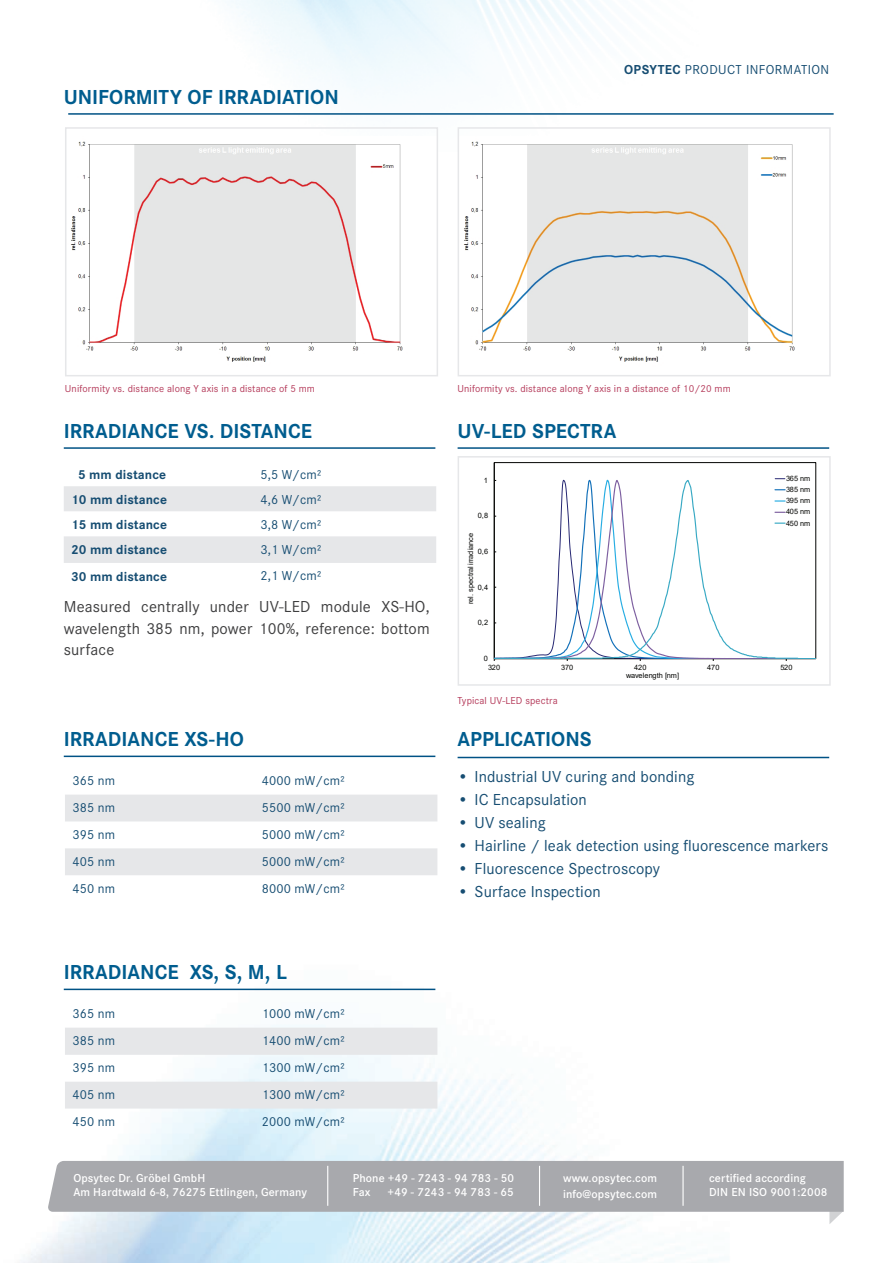
<style>
.page{position:relative;width:893px;height:1263px;background:#fff}
.page>*{position:absolute;margin:0;border:0;box-sizing:border-box;transform-origin:0 0}
.t1{font:700 21px "Corporate S";color:#005d8f}
.t2{font:16.5px "Corporate S";letter-spacing:.005em;color:#164d72}
.t3{font:16.5px/21.8px "Corporate S";letter-spacing:.01em;color:#3e3e3f;text-align:justify}
.t4{font:13.5px "Corporate S";letter-spacing:.01em;color:#164d72}
.t5{font:700 13.5px "Corporate S";letter-spacing:.005em;color:#164d72}
.t6{font:13.5px "Corporate S";letter-spacing:.03em;color:#164d72}
.t7{font:600 12px/14.4px "Corporate S";letter-spacing:.01em;color:#fff}
.t8{font:10.5px "Corporate S";letter-spacing:.01em;color:#b43959}
.t9{font:7.35px/11.1px "Arial";letter-spacing:.025em;color:#040503;text-align:justify}
.t10{font:7.35px "Arial";letter-spacing:.005em;color:#040503}
.t11{font:7.35px "Arial";letter-spacing:-.02em;color:#040503}
.s1{font-weight:700}
</style>
<div class="page">
<img style="left:22px;top:849px;width:691px;height:414px">
<svg style="left:48px;top:1161px;width:796px;height:63px;background:#b4b7bc"></svg>
<hr style="left:327px;top:1166px;width:1px;height:40px;background:#fff">
<hr style="left:539px;top:1166px;width:1px;height:40px;background:#fff">
<hr style="left:682px;top:1166px;width:2px;height:40px;background:#fff">
<svg style="left:457px;top:127px;width:374px;height:250px"></svg>
<hr style="left:68px;top:113px;width:766px;height:2px;background:#005285">
<hr style="left:64px;top:447px;width:371px;height:2px;background:#005285">
<svg style="left:64px;top:486px;width:372px;height:77px"></svg>
<svg style="left:65px;top:126px;width:374px;height:251px"></svg>
<hr style="left:458px;top:447px;width:371px;height:2px;background:#005285">
<svg style="left:458px;top:456px;width:373px;height:230px"></svg>
<hr style="left:64px;top:989px;width:371px;height:1px;background:#005285">
<svg style="left:65px;top:1028px;width:372px;height:80px"></svg>
<hr style="left:64px;top:755px;width:371px;height:2px;background:#005285">
<svg style="left:65px;top:795px;width:372px;height:80px"></svg>
<hr style="left:458px;top:757px;width:371px;height:1px;background:#005285">
<h1 class="t1" style="left:64px;top:85px;width:276px">UNIFORMITY OF IRRADIATION</h1>
<p class="t6" style="left:624px;top:62px;width:207px"><span class="s1">OPSYTEC</span> Product Information</p>
<p class="t8" style="left:65px;top:383px;width:251px">Uniformity vs. distance along Y axis in a distance of 5 mm</p>
<h1 class="t1" style="left:64px;top:419px;width:248px">IRRADIANCE VS. DISTANCE</h1>
<p class="t5" style="left:78px;top:467px;width:90px">5 MM DISTANCE</p>
<p class="t4" style="left:260px;top:467px;width:63px">5,5 W/cm²</p>
<p class="t5" style="left:71px;top:492px;width:97px">10 MM DISTANCE</p>
<p class="t4" style="left:260px;top:492px;width:63px">4,6 W/cm²</p>
<p class="t5" style="left:71px;top:517px;width:97px">15 MM DISTANCE</p>
<p class="t4" style="left:260px;top:517px;width:63px">3,8 W/cm²</p>
<p class="t5" style="left:71px;top:542px;width:97px">20 MM DISTANCE</p>
<p class="t4" style="left:260px;top:542px;width:63px">3,1 W/cm²</p>
<p class="t5" style="left:71px;top:568px;width:97px">30 MM DISTANCE</p>
<p class="t4" style="left:260px;top:568px;width:63px">2,1 W/cm²</p>
<p class="t3" style="left:64px;top:596px;width:367px">Measured centrally under UV-LED module XS-HO, wavelength 385 nm, power 100%, reference: bottom surface</p>
<h1 class="t1" style="left:64px;top:727px;width:180px">IRRADIANCE XS-HO</h1>
<p class="t4" style="left:72px;top:773px;width:44px">365 nm</p>
<p class="t4" style="left:262px;top:773px;width:85px">4000 mW/cm²</p>
<p class="t4" style="left:72px;top:800px;width:44px">385 nm</p>
<p class="t4" style="left:262px;top:800px;width:85px">5500 mW/cm²</p>
<p class="t4" style="left:72px;top:827px;width:44px">395 nm</p>
<p class="t4" style="left:262px;top:827px;width:85px">5000 mW/cm²</p>
<p class="t4" style="left:72px;top:854px;width:44px">405 nm</p>
<p class="t4" style="left:262px;top:854px;width:85px">5000 mW/cm²</p>
<p class="t4" style="left:72px;top:881px;width:44px">450 nm</p>
<p class="t4" style="left:262px;top:881px;width:85px">8000 mW/cm²</p>
<h1 class="t1" style="left:64px;top:960px;width:219px">IRRADIANCE XS, S, M, L</h1>
<p class="t4" style="left:72px;top:1006px;width:44px">365 nm</p>
<p class="t4" style="left:262px;top:1006px;width:85px">1000 mW/cm²</p>
<p class="t4" style="left:72px;top:1033px;width:44px">385 nm</p>
<p class="t4" style="left:262px;top:1033px;width:85px">1400 mW/cm²</p>
<p class="t4" style="left:72px;top:1060px;width:44px">395 nm</p>
<p class="t4" style="left:262px;top:1060px;width:85px">1300 mW/cm²</p>
<p class="t4" style="left:72px;top:1087px;width:44px">405 nm</p>
<p class="t4" style="left:262px;top:1087px;width:85px">1300 mW/cm²</p>
<p class="t4" style="left:72px;top:1114px;width:44px">450 nm</p>
<p class="t4" style="left:262px;top:1114px;width:85px">2000 mW/cm²</p>
<p class="t8" style="left:458px;top:383px;width:275px">Uniformity vs. distance along Y axis in a distance of 10/20 mm</p>
<h1 class="t1" style="left:458px;top:419px;width:160px">UV-LED SPECTRA</h1>
<p class="t9" style="left:484px;top:475px;width:6px">1</p>
<p class="t9" style="left:478px;top:510px;width:12px">0,8</p>
<p class="t10" style="left:465px;top:604px;width:73px;rotate:-90deg">rel. spectral irradiance</p>
<p class="t9" style="left:478px;top:546px;width:12px">0,6</p>
<p class="t9" style="left:478px;top:581px;width:12px">0,4</p>
<p class="t9" style="left:478px;top:617px;width:12px">0,2</p>
<p class="t9" style="left:484px;top:653px;width:6px">0</p>
<p class="t9" style="left:786px;top:473px;width:26px">365 nm 385 nm 395 nm 405 nm 450 nm</p>
<p class="t9" style="left:488px;top:661px;width:14px">320</p>
<p class="t9" style="left:561px;top:661px;width:14px">370</p>
<p class="t9" style="left:634px;top:661px;width:14px">420</p>
<p class="t9" style="left:707px;top:661px;width:14px">470</p>
<p class="t9" style="left:780px;top:661px;width:14px">520</p>
<p class="t8" style="left:458px;top:694px;width:102px">Typical UV-LED spectra</p>
<p class="t11" style="left:626px;top:671px;width:54px">wavelength [nm]</p>
<h1 class="t1" style="left:458px;top:727px;width:134px">APPLICATIONS</h1>
<p class="t2" style="left:458px;top:767px;width:238px">• Industrial UV curing and bonding</p>
<p class="t2" style="left:458px;top:790px;width:131px">• IC Encapsulation</p>
<p class="t2" style="left:458px;top:813px;width:90px">• UV sealing</p>
<p class="t2" style="left:458px;top:836px;width:372px">• Hairline / leak detection using fluorescence markers</p>
<p class="t2" style="left:458px;top:859px;width:204px">• Fluorescence Spectroscopy</p>
<p class="t2" style="left:458px;top:882px;width:145px">• Surface Inspection</p>
<p class="t7" style="left:73px;top:1171px;width:235px">Opsytec Dr. Gröbel GmbH<br>Am Hardtwald 6-8, 76275 Ettlingen, Germany</p>
<p class="t7" style="left:353px;top:1171px;width:163px">Phone +49 - 7243 - 94 783 - 50<br>Fax</p>
<p class="t7" style="left:388px;top:1185px;width:128px">+49 - 7243 - 94 783 - 65</p>
<p class="t7" style="left:563px;top:1170px;width:96px;line-height:16.2px">www.opsytec.com info@opsytec.com</p>
<p class="t7" style="left:709px;top:1171px;width:120px">certified according<br>DIN EN ISO 9001:2008</p>
</div>
